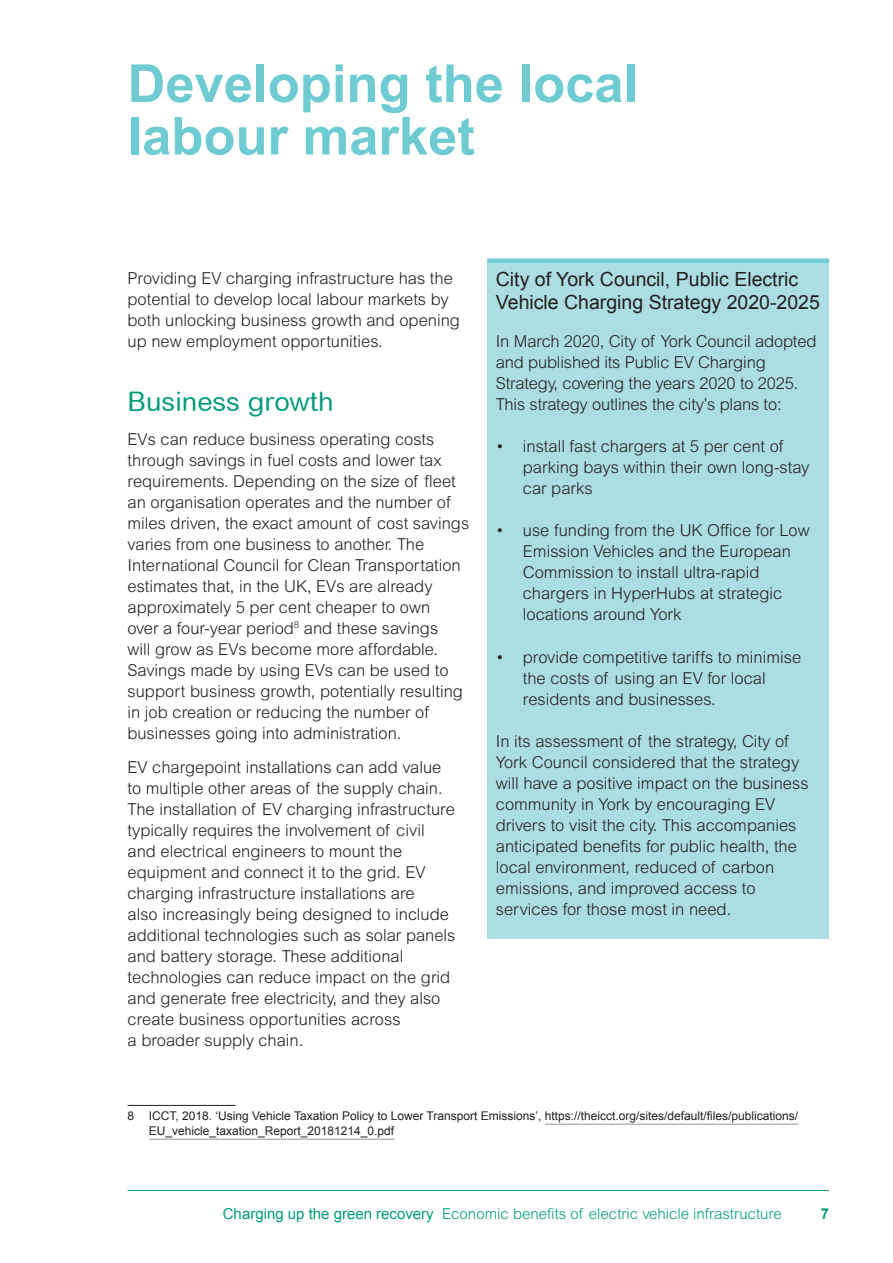
<style>
.page{position:relative;width:893px;height:1263px;background:#fff}
.page>*{position:absolute;margin:0;border:0;box-sizing:border-box;transform-origin:0 0}
.A4_Heading{font:700 52.5px/52.5px "Arial";color:#6fcbd2}
.A4_Subhead{font:27px "Arial Rounded MT";color:#009b7a}
.shaded_para_title{font:19.5px/22.5px "Arial";color:#231f20}
.A4_Body{font:300 16.5px/21px "Arial MT Std";color:#231f20}
.shaded_para{font:300 16.5px/21px "Arial MT Std";color:#231f20}
.t1{font:300 15px "Arial MT Std";color:#009b7a}
.t2{font:700 15px "Arial";color:#009b7a}
.A4_Footnotes{font:12px/15px "Arial";color:#231f20}
.s1{font-family:"Arial";font-weight:400}
</style>
<div class="page">
<hr style="left:128px;top:1190px;width:701px;height:1px;background:#009b7a">
<hr style="left:128px;top:1105px;width:108px;height:1px;background:#231f20">
<hr style="left:545px;top:1124px;width:253px;height:1px;background:#939598">
<hr style="left:149px;top:1139px;width:245px;height:1px;background:#939598">
<div style="left:487px;top:259px;width:342px;height:79px;background:#abdde2"></div>
<div style="left:487px;top:258px;width:342px;height:5px;background:#6fcbd2"></div>
<div style="left:487px;top:326px;width:342px;height:107px;background:#abdde2"></div>
<div style="left:487px;top:432px;width:342px;height:86px;background:#abdde2"></div>
<div style="left:487px;top:516px;width:342px;height:128px;background:#abdde2"></div>
<div style="left:487px;top:642px;width:342px;height:86px;background:#abdde2"></div>
<div style="left:487px;top:726px;width:342px;height:213px;background:#abdde2"></div>
<p class="A4_Heading" style="left:128px;top:59px;width:512px">Developing the local labour market</p>
<p class="A4_Body" style="left:128px;top:268px;width:334px">Providing EV charging infrastructure has the potential to develop local labour markets by both unlocking business growth and opening up new employment opportunities.</p>
<p class="A4_Subhead" style="left:128px;top:386px;width:207px">Business growth</p>
<p class="A4_Body" style="left:128px;top:429px;width:343px">EVs can reduce business operating costs through savings in fuel costs and lower tax requirements. Depending on the size of fleet an organisation operates and the number of miles driven, the exact amount of cost savings varies from one business to another. The International Council for Clean Transportation estimates that, in the UK, EVs are already approximately 5 per cent cheaper to own<br>over a four-year period<sup>8</sup> and these savings<br>will grow as EVs become more affordable.<br>Savings made by using EVs can be used to support business growth, potentially resulting in job creation or reducing the number of businesses going into administration.</p>
<p class="A4_Body" style="left:128px;top:756px;width:329px">EV chargepoint installations can add value to multiple other areas of the supply chain.<br>The installation of EV charging infrastructure typically requires the involvement of civil and electrical engineers to mount the equipment and connect it to the grid. EV charging infrastructure installations are<br>also increasingly being designed to include additional technologies such as solar panels and battery storage. These additional technologies can reduce impact on the grid and generate free electricity, and they also create business opportunities across<br>a broader supply chain.</p>
<p class="shaded_para_title" style="left:496px;top:268px;width:326px">City of York Council, Public Electric<br>Vehicle Charging Strategy 2020-2025</p>
<p class="shaded_para" style="left:496px;top:331px;width:322px">In March 2020, City of York Council adopted and published its Public EV Charging Strategy, covering the years 2020 to 2025.<br>This strategy outlines the city’s plans to:</p>
<p class="A4_Body" style="left:523px;top:436px;width:288px;text-indent:-27px">• install fast chargers at 5 per cent of parking bays within their own long-stay car parks</p>
<p class="A4_Body" style="left:523px;top:520px;width:288px;text-indent:-27px">• use funding from the UK Office for Low Emission Vehicles and the European Commission to install ultra-rapid chargers in HyperHubs at strategic locations around York</p>
<p class="A4_Body" style="left:523px;top:646px;width:280px;text-indent:-27px">• provide competitive tariffs to minimise the costs of using an EV for local residents and businesses.</p>
<p class="shaded_para" style="left:496px;top:731px;width:314px">In its assessment of the strategy, City of York Council considered that the strategy will have a positive impact on the business community in York by encouraging EV drivers to visit the city. This accompanies anticipated benefits for public health, the local environment, reduced of carbon emissions, and improved access to services for those most in need.</p>
<p class="A4_Footnotes" style="left:149px;top:1109px;width:651px;text-indent:-21px">8 ICCT, 2018. ‘Using Vehicle Taxation Policy to Lower Transport Emissions’, https://theicct.org/sites/default/files/publications/<br>EU_vehicle_taxation_Report_20181214_0.pdf</p>
<p class="t1" style="left:223px;top:1205px;width:561px"><span class="s1">Charging up the green recovery</span> Economic benefits of electric vehicle infrastructure</p>
<p class="t2" style="left:821px;top:1203px;width:10px">7</p>
</div>
